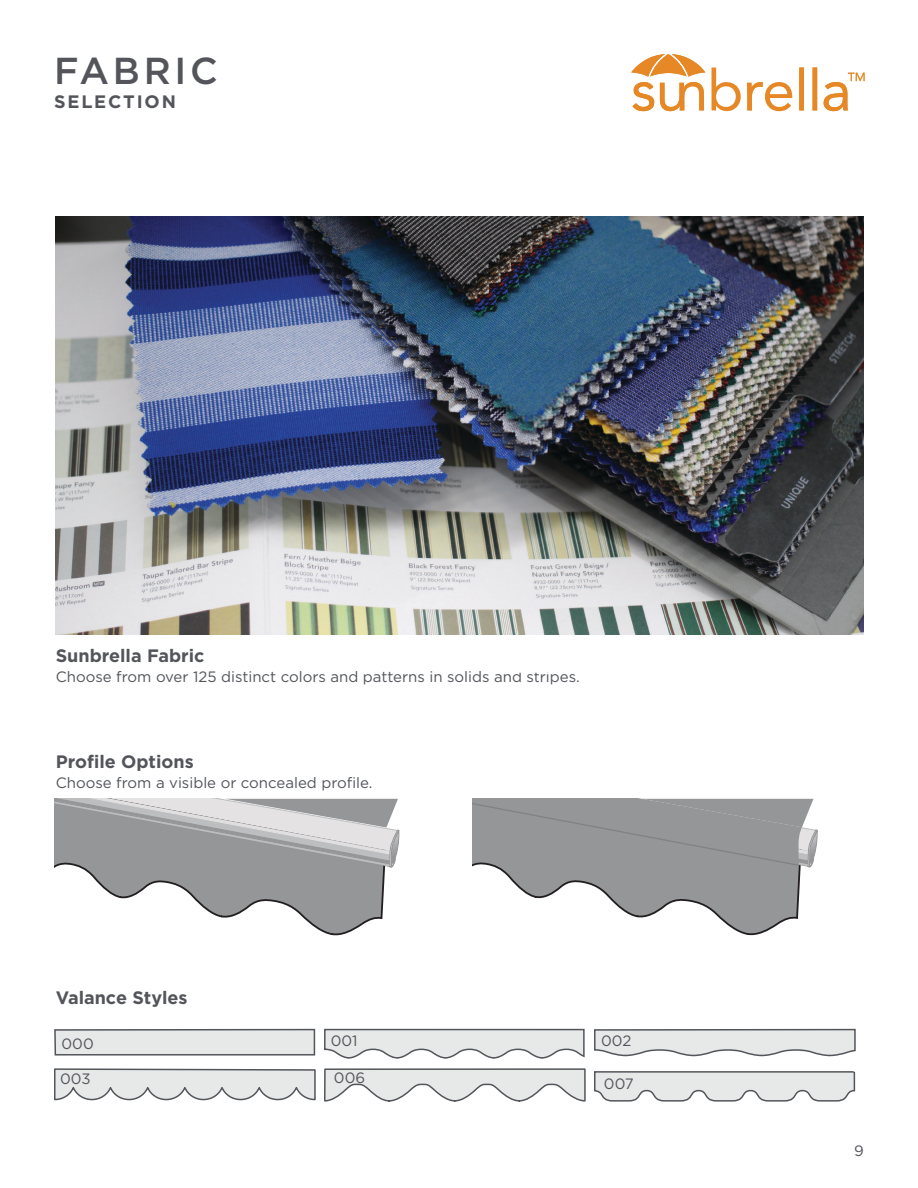
<style>
.page{position:relative;width:918px;height:1188px;background:#fff}
.page>*{position:absolute;margin:0;border:0;box-sizing:border-box;transform-origin:0 0}
.t1{font:500 37.5px "Gotham";letter-spacing:.1em;color:#53555b}
.t2{font:700 18px "Gotham";color:#53555b}
.t3{font:700 18px "Gotham";letter-spacing:.1em;color:#53555b}
.t4{font:15px "Gotham";color:#53555b}
</style>
<div class="page">
<svg style="left:496px;top:868px;width:305px;height:68px"></svg>
<svg style="left:472px;top:799px;width:346px;height:69px;background:#96989a"></svg>
<img style="left:56px;top:216px;width:808px;height:418px">
<svg style="left:81px;top:868px;width:304px;height:68px"></svg>
<svg style="left:54px;top:799px;width:346px;height:69px;background:#adadaf"></svg>
<div style="left:55px;top:1030px;width:259px;height:25px;background:#e7e8e8"></div>
<div style="left:54px;top:1029px;width:261px;height:27px;border:2px solid #53555b"></div>
<svg style="left:324px;top:1028px;width:261px;height:31px;background:#dbdcdc"></svg>
<svg style="left:594px;top:1028px;width:262px;height:29px;background:#dadbdb"></svg>
<svg style="left:54px;top:1068px;width:262px;height:33px;background:#d9dadb"></svg>
<svg style="left:324px;top:1068px;width:262px;height:34px"></svg>
<svg style="left:594px;top:1071px;width:262px;height:31px;background:#d9dada"></svg>
<svg style="left:631px;top:54px;width:234px;height:58px"></svg>
<p class="t1" style="left:54px;top:46px;width:165px">FABRIC</p>
<p class="t3" style="left:54px;top:90px;width:123px">SELECTION</p>
<p class="t2" style="left:56px;top:644px;width:150px">Sunbrella Fabric</p>
<p class="t4" style="left:56px;top:667px;width:526px">Choose from over 125 distinct colors and patterns in solids and stripes.</p>
<p class="t2" style="left:56px;top:750px;width:139px">Profile Options</p>
<p class="t4" style="left:56px;top:773px;width:318px">Choose from a visible or concealed profile.</p>
<p class="t2" style="left:56px;top:985px;width:133px">Valance Styles</p>
<p class="t4" style="left:62px;top:1034px;width:34px">000</p>
<p class="t4" style="left:60px;top:1069px;width:32px">003</p>
<p class="t4" style="left:331px;top:1031px;width:28px">001</p>
<p class="t4" style="left:334px;top:1068px;width:33px">006</p>
<p class="t4" style="left:601px;top:1031px;width:32px">002</p>
<p class="t4" style="left:604px;top:1074px;width:31px">007</p>
<p class="t4" style="left:854px;top:1141px;width:11px">9</p>
</div>
